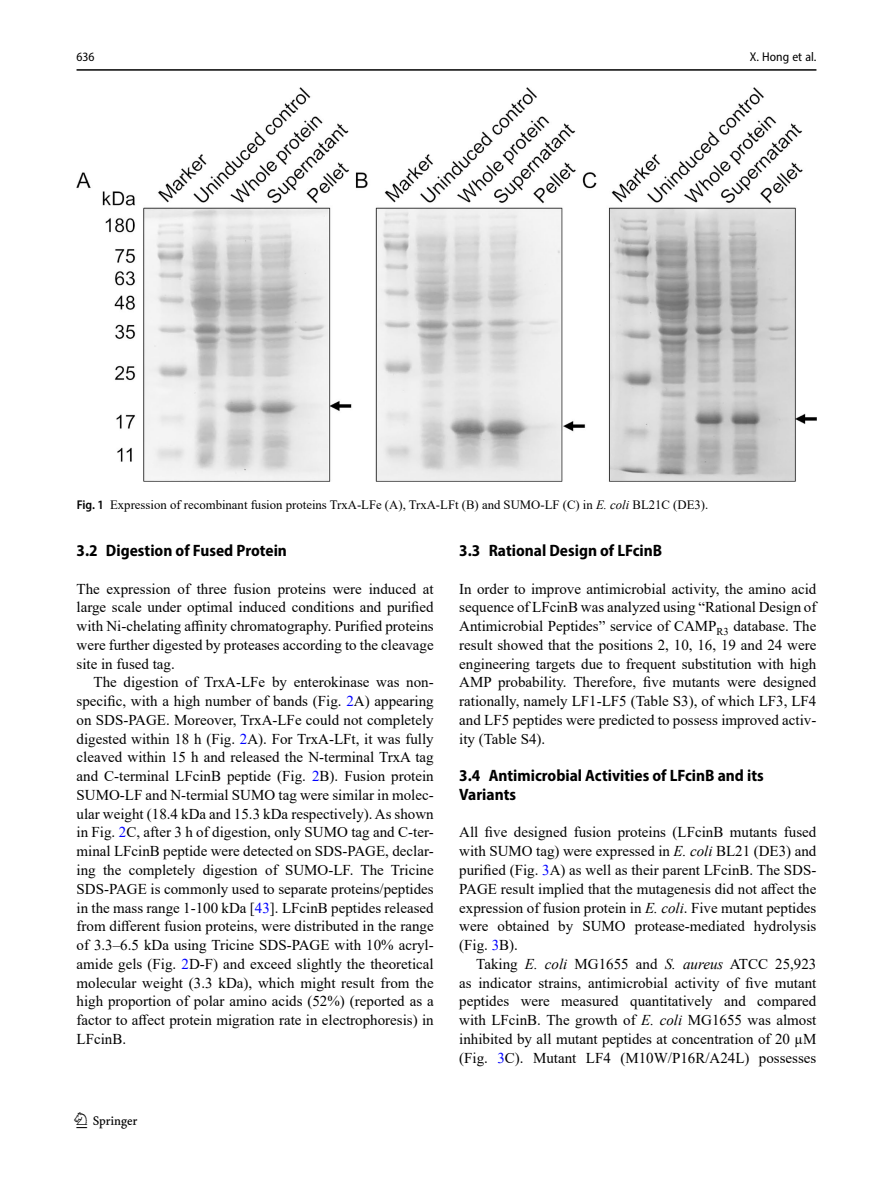
<style>
.page{position:relative;width:893px;height:1187px;background:#fff}
.page>*{position:absolute;margin:0;border:0;box-sizing:border-box;transform-origin:0 0}
.t1{font:22.5px "Springnew";color:#000}
.Head_2{font:700 semi-condensed 16.5px/18.8px "Myriad Pro";color:#000}
.Body_Text_Indent{font:15px/18.8px "Times New Roman";color:#000;text-align:justify}
.Body_Text{font:15px/18.8px "Times New Roman";color:#000;text-align:justify}
.Figure_Caption{font:12.75px "Times New Roman";color:#000}
.t2{font:semi-condensed 12.75px "Myriad Pro";color:#000}
.s1{font-family:"Myriad Pro";font-weight:600;font-stretch:semi-condensed}
.s2{font-style:italic}
.s3{color:#00f}
</style>
<div class="page">
<hr style="left:77px;top:69px;width:739px;height:2px;background:#000">
<img style="left:77px;top:87px;width:740px;height:394px">
<p class="t2" style="left:77px;top:49px;width:20px">636</p>
<p class="t2" style="left:750px;top:49px;width:68px">X. Hong et al.</p>
<p class="Figure_Caption" style="left:77px;top:496px;width:633px"><span class="s1">Fig. 1</span> Expression of recombinant fusion proteins TrxA-LFe (A), TrxA-LFt (B) and SUMO-LF (C) in <span class="s2">E. coli</span> BL21C (DE3).</p>
<p class="Head_2" style="left:77px;top:540px;width:212px">3.2 Digestion of Fused Protein</p>
<p class="Body_Text" style="left:77px;top:578px;width:359px">The expression of three fusion proteins were induced at large scale under optimal induced conditions and purified with Ni-chelating affinity chromatography. Purified proteins were further digested by proteases according to the cleavage site in fused tag.</p>
<p class="Body_Text_Indent" style="left:77px;top:672px;width:359px;text-indent:17px">The digestion of TrxA-LFe by enterokinase was non&shy;specific, with a high number of bands (Fig. <span class="s3">2</span>A) appearing on SDS-PAGE. Moreover, TrxA-LFe could not completely digested within 18 h (Fig. <span class="s3">2</span>A). For TrxA-LFt, it was fully cleaved within 15 h and released the N-terminal TrxA tag and C-terminal LFcinB peptide (Fig. <span class="s3">2</span>B). Fusion protein SUMO-LF and N-termial SUMO tag were similar in molec&shy;ular weight (18.4 kDa and 15.3 kDa respectively). As shown in Fig. <span class="s3">2</span>C, after 3 h of digestion, only SUMO tag and C-ter&shy;minal LFcinB peptide were detected on SDS-PAGE, declar&shy;ing the completely digestion of SUMO-LF. The Tricine SDS-PAGE is commonly used to separate proteins/peptides in the mass range 1-100 kDa [<span class="s3">43</span>]. LFcinB peptides released from different fusion proteins, were distributed in the range of 3.3–6.5 kDa using Tricine SDS-PAGE with 10% acryl&shy;amide gels (Fig. <span class="s3">2</span>D-F) and exceed slightly the theoretical molecular weight (3.3 kDa), which might result from the high proportion of polar amino acids (52%) (reported as a factor to affect protein migration rate in electrophoresis) in LFcinB.</p>
<h1 class="t1" style="left:77px;top:1107px;width:63px">1 3</h1>
<p class="Head_2" style="left:459px;top:540px;width:205px">3.3 Rational Design of LFcinB</p>
<p class="Body_Text" style="left:459px;top:578px;width:359px">In order to improve antimicrobial activity, the amino acid sequence of LFcinB was analyzed using “Rational Design of Antimicrobial Peptides” service of CAMP<sub>R3</sub> database. The result showed that the positions 2, 10, 16, 19 and 24 were engineering targets due to frequent substitution with high AMP probability. Therefore, five mutants were designed rationally, namely LF1-LF5 (Table S3), of which LF3, LF4 and LF5 peptides were predicted to possess improved activ&shy;ity (Table S4).</p>
<p class="Head_2" style="left:459px;top:765px;width:306px">3.4 Antimicrobial Activities of LFcinB and its<br>Variants</p>
<p class="Body_Text" style="left:459px;top:822px;width:359px">All five designed fusion proteins (LFcinB mutants fused with SUMO tag) were expressed in <span class="s2">E. coli</span> BL21 (DE3) and purified (Fig. <span class="s3">3</span>A) as well as their parent LFcinB. The SDS-PAGE result implied that the mutagenesis did not affect the expression of fusion protein in <span class="s2">E. coli</span>. Five mutant peptides were obtained by SUMO protease-mediated hydrolysis (Fig. <span class="s3">3</span>B).</p>
<p class="Body_Text_Indent" style="left:459px;top:953px;width:359px;text-indent:17px">Taking <span class="s2">E. coli</span> MG1655 and <span class="s2">S. aureus</span> ATCC 25,923 as indicator strains, antimicrobial activity of five mutant peptides were measured quantitatively and compared with LFcinB. The growth of <span class="s2">E. coli</span> MG1655 was almost inhibited by all mutant peptides at concentration of 20 µM (Fig. <span class="s3">3</span>C). Mutant LF4 (M10W/P16R/A24L) possesses</p>
</div>
